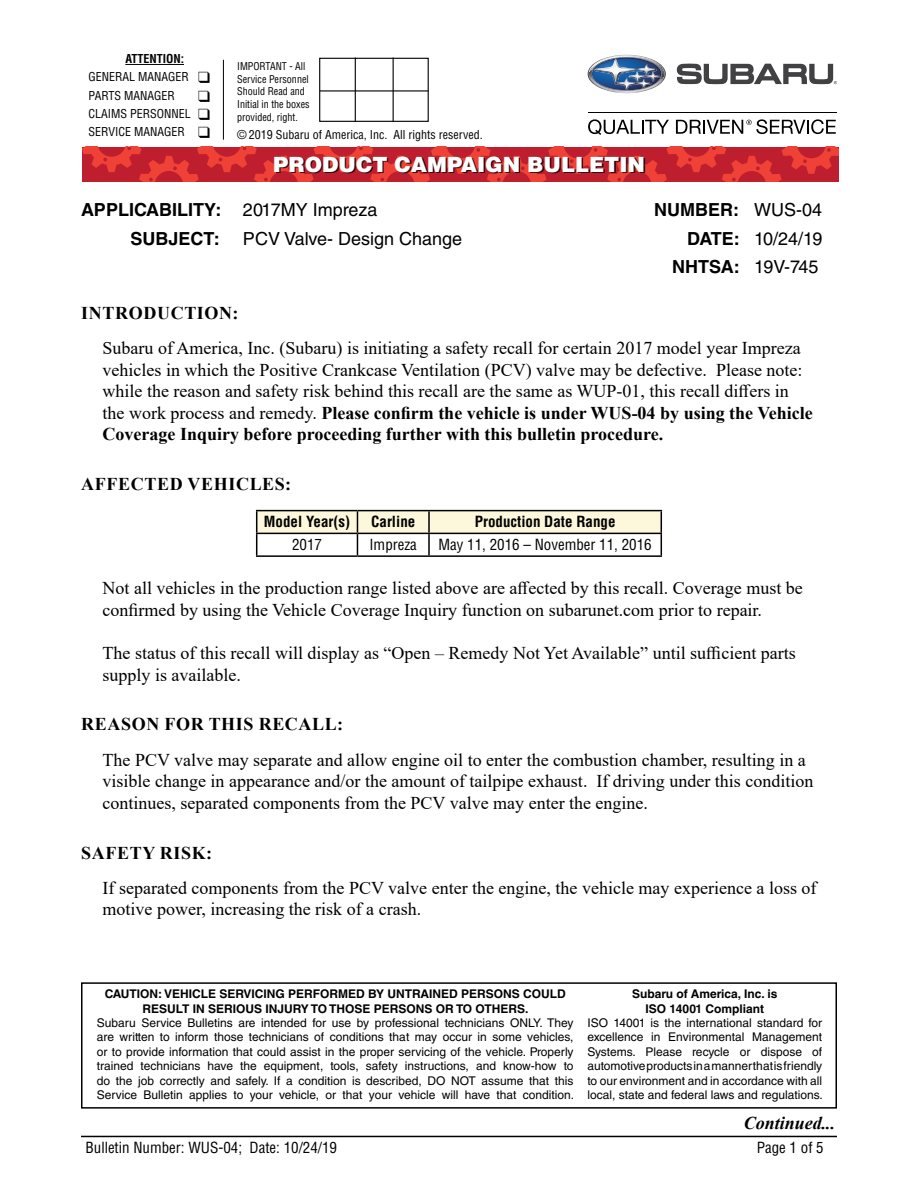
<style>
.page{position:relative;width:918px;height:1188px;background:#fff}
.page>*{position:absolute;margin:0;border:0;box-sizing:border-box;transform-origin:0 0}
.t1{font:900 21px "Helvetica LT Std";color:#fff}
.t2{font:18px/21.6px "Times New Roman";color:#000}
.t3{font:700 18px "Times New Roman";letter-spacing:.035em;color:#000}
.t4{font:18px/28.3px "Helvetica LT Std";letter-spacing:-.04em;color:#000;text-align:right}
.t5{font:700 18px/28.3px "Helvetica LT Std";color:#000}
.t6{font:18px "Helvetica LT Std";color:#000}
.t7{font:italic 700 18px "Times New Roman";color:#000}
.t8{font:condensed 15px "Helvetica LT Std";color:#000}
.t9{font:700 condensed 15px "Helvetica LT Std";color:#000}
.t10{font:12px/14.4px "Helvetica LT Std";color:#000;text-align:justify}
.t11{font:700 12px/14.4px "Helvetica LT Std";color:#000;text-align:center}
.t12{font:condensed 12px/18.1px "Helvetica LT Std";color:#000}
.t13{font:condensed 10.5px/12.6px "Helvetica LT Std";color:#000;scale:.96 1}
.s1{font-weight:700}
.s2{font-weight:400}
</style>
<div class="page">
<hr style="left:81px;top:1136px;width:756px;height:1px;background:#000">
<svg style="left:82px;top:147px;width:756px;height:34px;background:#cd292f"></svg>
<div style="left:276px;top:158px;width:369px;height:15px;background:#000;opacity:.75"></div>
<div style="left:81px;top:982px;width:756px;height:127px;border:2px solid #000"></div>
<hr style="left:256px;top:510px;width:101px;height:1px;background:#000">
<hr style="left:357px;top:510px;width:72px;height:1px;background:#000">
<hr style="left:429px;top:510px;width:233px;height:1px;background:#000">
<svg style="left:256px;top:511px;width:406px;height:44px"></svg>
<hr style="left:256px;top:555px;width:101px;height:2px;background:#000">
<hr style="left:357px;top:555px;width:72px;height:2px;background:#000">
<hr style="left:429px;top:555px;width:233px;height:2px;background:#000">
<div style="left:319px;top:58px;width:110px;height:64px;border:1px solid #000"></div>
<hr style="left:355px;top:58px;width:1px;height:64px;background:#000">
<hr style="left:393px;top:58px;width:1px;height:64px;background:#000">
<hr style="left:320px;top:90px;width:109px;height:2px;background:#000">
<hr style="left:125px;top:64px;width:59px;height:1px;background:#000">
<hr style="left:223px;top:60px;width:1px;height:80px;background:#000">
<svg style="left:588px;top:55px;width:78px;height:38px"></svg>
<svg style="left:677px;top:64px;width:160px;height:20px"></svg>
<hr style="left:588px;top:112px;width:249px;height:1px;background:#000">
<svg style="left:588px;top:119px;width:81px;height:16px"></svg>
<svg style="left:676px;top:119px;width:160px;height:15px"></svg>
<p class="t12" style="left:89px;top:50px;width:123px;text-indent:37px"><span class="s1">ATTENTION:<br></span>GENERAL MANAGER ❑<br>PARTS MANAGER</p>
<p class="t12" style="left:89px;top:104px;width:123px">CLAIMS PERSONNEL ❑<br>SERVICE MANAGER ❑</p>
<p class="t13" style="left:237px;top:60px;width:77px">IMPORTANT - All<br>Service Personnel<br>Should Read and<br>Initial in the boxes provided, right.</p>
<p class="t12" style="left:237px;top:126px;width:247px">© 2019 Subaru of America, Inc. All rights reserved.</p>
<p class="t1" style="left:273px;top:150px;width:373px">PRODUCT CAMPAIGN BULLETIN</p>
<p class="t5" style="left:130px;top:196px;width:249px;text-indent:-49px">APPLICABILITY: <span class="s2">2017MY Impreza<br></span>SUBJECT:</p>
<p class="t6" style="left:243px;top:228px;width:221px">PCV Valve- Design Change</p>
<p class="t4" style="left:654px;top:196px;width:170px"><span class="s1">NUMBER:</span> WUS-04<br><span class="s1">DATE:</span> 10/24/19<br><span class="s1">NHTSA:</span> 19V-745</p>
<p class="t3" style="left:81px;top:300px;width:159px">INTRODUCTION:</p>
<p class="t2" style="left:103px;top:337px;width:712px">Subaru of America, Inc. (Subaru) is initiating a safety recall for certain 2017 model year Impreza vehicles in which the Positive Crankcase Ventilation (PCV) valve may be defective. Please note: while the reason and safety risk behind this recall are the same as WUP-01, this recall differs in the work process and remedy. <span class="s1">Please confirm the vehicle is under WUS-04 by using the Vehicle Coverage Inquiry before proceeding further with this bulletin procedure.</span></p>
<p class="t3" style="left:81px;top:471px;width:211px">AFFECTED VEHICLES:</p>
<p class="t9" style="left:264px;top:513px;width:88px">Model Year(s)</p>
<p class="t9" style="left:371px;top:513px;width:46px">Carline</p>
<p class="t9" style="left:475px;top:513px;width:142px">Production Date Range</p>
<p class="t8" style="left:292px;top:535px;width:31px">2017</p>
<p class="t8" style="left:369px;top:535px;width:49px">Impreza</p>
<p class="t8" style="left:438px;top:535px;width:215px">May 11, 2016 – November 11, 2016</p>
<p class="t2" style="left:103px;top:577px;width:702px">Not all vehicles in the production range listed above are affected by this recall. Coverage must be confirmed by using the Vehicle Coverage Inquiry function on subarunet.com prior to repair.</p>
<p class="t2" style="left:103px;top:642px;width:695px">The status of this recall will display as “Open – Remedy Not Yet Available” until sufficient parts supply is available.</p>
<p class="t3" style="left:81px;top:711px;width:263px">REASON FOR THIS RECALL:</p>
<p class="t2" style="left:103px;top:748px;width:712px">The PCV valve may separate and allow engine oil to enter the combustion chamber, resulting in a visible change in appearance and/or the amount of tailpipe exhaust. If driving under this condition continues, separated components from the PCV valve may enter the engine.</p>
<p class="t3" style="left:81px;top:840px;width:132px">SAFETY RISK:</p>
<p class="t2" style="left:103px;top:876px;width:715px">If separated components from the PCV valve enter the engine, the vehicle may experience a loss of motive power, increasing the risk of a crash.</p>
<p class="t11" style="left:105px;top:987px;width:463px">CAUTION: VEHICLE SERVICING PERFORMED BY UNTRAINED PERSONS COULD<br>RESULT IN SERIOUS INJURY TO THOSE PERSONS OR TO OTHERS.</p>
<p class="t10" style="left:97px;top:1016px;width:479px">Subaru Service Bulletins are intended for use by professional technicians ONLY. They are written to inform those technicians of conditions that may occur in some vehicles, or to provide information that could assist in the proper servicing of the vehicle. Properly trained technicians have the equipment, tools, safety instructions, and know-how to do the job correctly and safely. If a condition is described, DO NOT assume that this Service Bulletin applies to your vehicle, or that your vehicle will have that condition.</p>
<p class="t11" style="left:632px;top:987px;width:147px">Subaru of America, Inc. is<br>ISO 14001 Compliant</p>
<p class="t10" style="left:588px;top:1016px;width:237px">ISO 14001 is the international standard for excellence in Environmental Management Systems. Please recycle or dispose of automotive products in a manner that is friendly to our environment and in accordance with all local, state and federal laws and regulations.</p>
<p class="t7" style="left:744px;top:1111px;width:93px">Continued...</p>
<p class="t8" style="left:86px;top:1138px;width:253px">Bulletin Number: WUS-04; Date: 10/24/19</p>
<p class="t8" style="left:757px;top:1138px;width:69px">Page 1 of 5</p>
</div>
